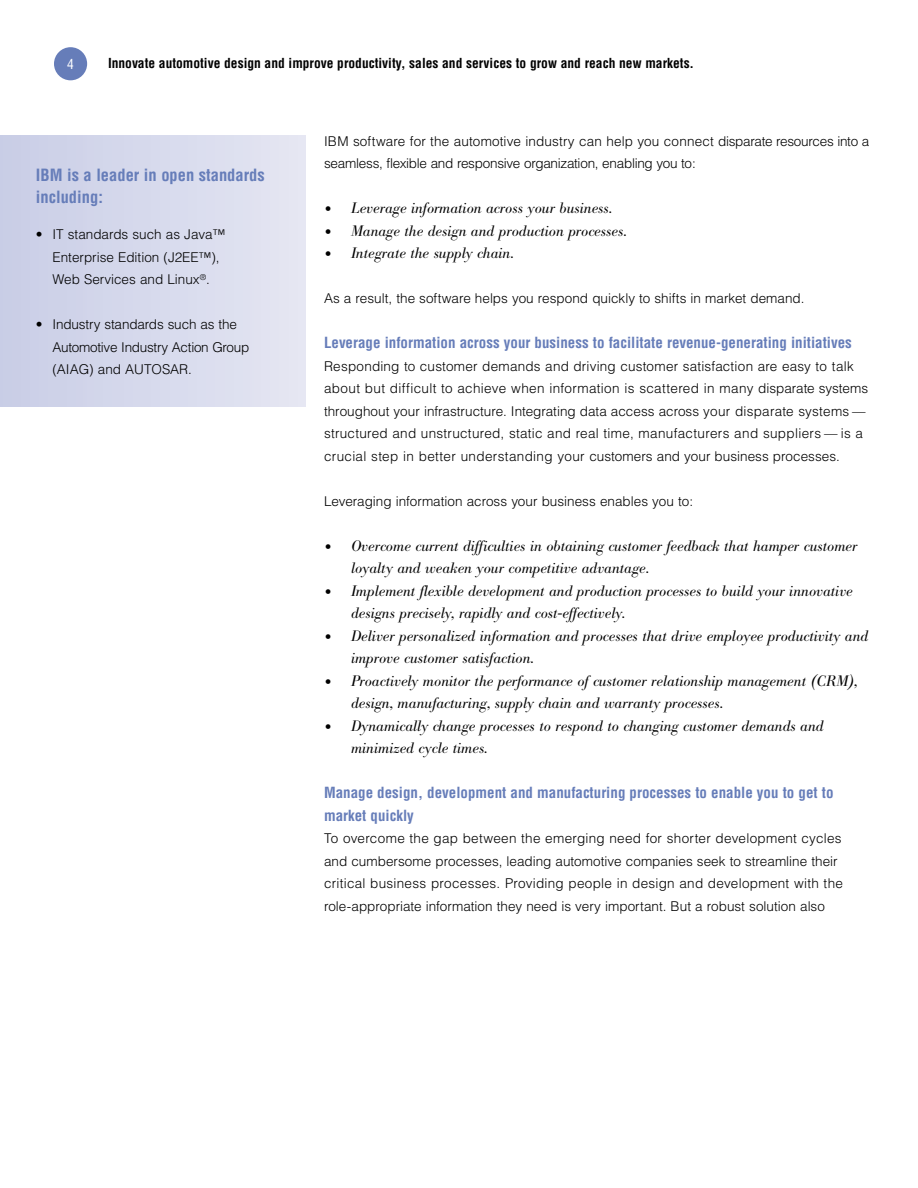
<style>
.page{position:relative;width:918px;height:1188px;background:#fff}
.page>*{position:absolute;margin:0;border:0;box-sizing:border-box;transform-origin:0 0}
.EB_Sidebar_head{font:700 condensed 16.5px/22.5px "Helvetica";color:#667db9}
.EB_Bodoni_bullet_text{font:italic 300 15px/22.5px "B Bodoni";color:#000}
.EB_Subhead{font:700 condensed 15px/22.5px "Helvetica";color:#667db9}
.EB_Bodoni_bullet_text-last_line{font:italic 300 15px/22.5px "B Bodoni";color:#000}
.EB_Helv_Lt_body_text{font:300 13.5px/22.5px "Helvetica";letter-spacing:.005em;color:#000}
.EB_Helv_Lt_body_text-2{font:300 13.5px/22.5px "Helvetica";letter-spacing:-.015em;color:#000}
.EB_Inside_page_headers{font:700 condensed 13.5px "Helvetica";color:#000}
.t1{font:condensed 13.5px "Helvetica";color:#fff}
.s1{font-size:21px}
</style>
<div class="page">
<div style="left:54px;top:47px;width:33px;height:33px;background:#667db9;border-radius:50%"></div>
<div style="left:0;top:135px;width:306px;height:271px;background:linear-gradient(to right,#c9cde6,#e5e6f3)"></div>
<p class="t1" style="left:67px;top:56px;width:8px">4</p>
<p class="EB_Inside_page_headers" style="left:108px;top:55px;width:588px">Innovate automotive design and improve productivity, sales and services to grow and reach new markets.</p>
<p class="EB_Sidebar_head" style="left:36px;top:163px;width:230px">IBM is a leader in open standards including:</p>
<p class="EB_Helv_Lt_body_text" style="left:52px;top:223px;width:175px;text-indent:-16px">• IT standards such as Java™<br>Enterprise Edition (J2EE™),<br>Web Services and Linux<sup>®</sup>.</p>
<p class="EB_Helv_Lt_body_text" style="left:52px;top:313px;width:198px;text-indent:-16px">• Industry standards such as the<br>Automotive Industry Action Group (AIAG) and AUTOSAR.</p>
<p class="EB_Helv_Lt_body_text-2" style="left:324px;top:130px;width:547px">IBM software for the automotive industry can help you connect disparate resources into a seamless, flexible and responsive organization, enabling you to:</p>
<p class="EB_Bodoni_bullet_text" style="left:324px;top:197px;width:290px"><span class="s1">•</span> Leverage information across your business.</p>
<p class="EB_Bodoni_bullet_text" style="left:324px;top:220px;width:304px"><span class="s1">•</span> Manage the design and production processes.</p>
<p class="EB_Bodoni_bullet_text-last_line" style="left:324px;top:242px;width:191px"><span class="s1">•</span> Integrate the supply chain.</p>
<p class="EB_Helv_Lt_body_text" style="left:324px;top:287px;width:482px">As a result, the software helps you respond quickly to shifts in market demand.</p>
<p class="EB_Subhead" style="left:324px;top:331px;width:529px">Leverage information across your business to facilitate revenue-generating initiatives</p>
<p class="EB_Helv_Lt_body_text" style="left:324px;top:355px;width:546px">Responding to customer demands and driving customer satisfaction are easy to talk about but difficult to achieve when information is scattered in many disparate systems throughout your infrastructure. Integrating data access across your disparate systems — structured and unstructured, static and real time, manufacturers and suppliers — is a crucial step in better understanding your customers and your business processes.</p>
<p class="EB_Helv_Lt_body_text" style="left:324px;top:490px;width:371px">Leveraging information across your business enables you to:</p>
<p class="EB_Bodoni_bullet_text" style="left:351px;top:535px;width:508px;text-indent:-27px"><span class="s1">•</span> Overcome current difficulties in obtaining customer feedback that hamper customer loyalty and weaken your competitive advantage.</p>
<p class="EB_Bodoni_bullet_text" style="left:351px;top:580px;width:503px;text-indent:-27px"><span class="s1">•</span> Implement flexible development and production processes to build your innovative designs precisely, rapidly and cost-effectively.</p>
<p class="EB_Bodoni_bullet_text" style="left:351px;top:625px;width:519px;text-indent:-27px"><span class="s1">•</span> Deliver personalized information and processes that drive employee productivity and improve customer satisfaction.</p>
<p class="EB_Bodoni_bullet_text" style="left:351px;top:670px;width:508px;text-indent:-27px"><span class="s1">•</span> Proactively monitor the performance of customer relationship management (CRM), design, manufacturing, supply chain and warranty processes.</p>
<p class="EB_Bodoni_bullet_text-last_line" style="left:351px;top:715px;width:474px;text-indent:-27px"><span class="s1">•</span> Dynamically change processes to respond to changing customer demands and minimized cycle times.</p>
<p class="EB_Subhead" style="left:324px;top:781px;width:511px">Manage design, development and manufacturing processes to enable you to get to market quickly</p>
<p class="EB_Helv_Lt_body_text" style="left:324px;top:827px;width:520px">To overcome the gap between the emerging need for shorter development cycles and cumbersome processes, leading automotive companies seek to streamline their critical business processes. Providing people in design and development with the role-appropriate information they need is very important. But a robust solution also</p>
</div>
